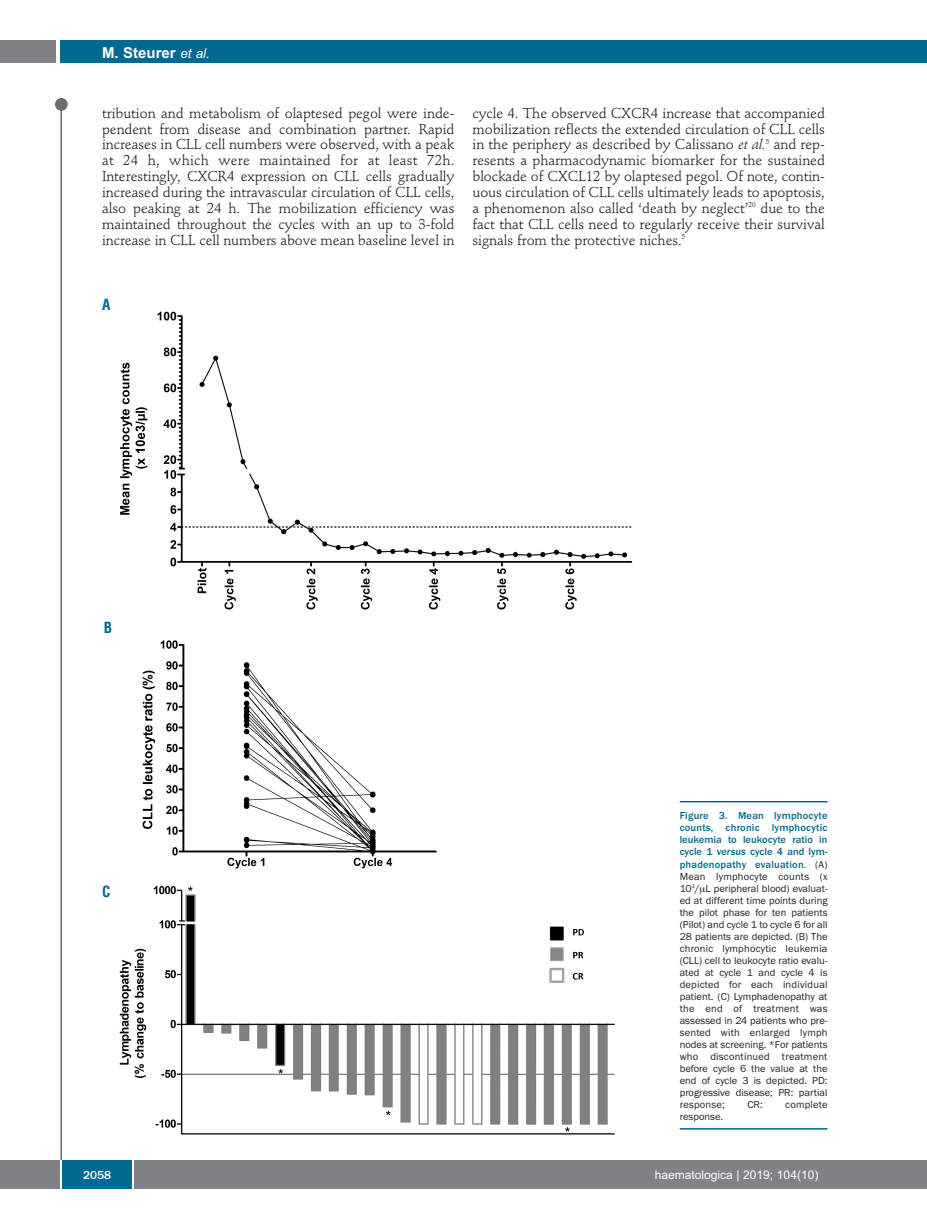
<style>
.page{position:relative;width:927px;height:1225px;background:#fff}
.page>*{position:absolute;margin:0;border:0;box-sizing:border-box;transform-origin:0 0}
.t1{font:700 15px "Arial";color:#fff}
.t2{font:700 condensed 15px "Helvetica";color:#006991}
.t3{font:14.25px/15.9px "Stempel Schneidler";letter-spacing:-.005em;color:#231f20;text-align:justify}
.t4{font:12px "Arial";color:#fff}
.t5{font:500 12px "Franklin Gothic";color:#fff}
.t6{font:10.5px/12px "Franklin Gothic";color:#231f20;text-align:justify}
.t7{font:10.5px "Franklin Gothic";letter-spacing:.02em;color:#231f20}
.s1{font-weight:400;font-style:italic;font-size:13.5px}
.s2{font-style:italic}
.s3{font-weight:500;color:#006991}
.s4{font-weight:500;font-style:italic;color:#006991}
</style>
<div class="page">
<div style="left:911px;top:40px;width:16px;height:22px;background:#006991"></div>
<div style="left:910px;top:1160px;width:17px;height:28px;background:#808285"></div>
<div style="left:55px;top:98px;width:13px;height:13px;background:#6c6d70;border-radius:50%"></div>
<hr style="left:60px;top:101px;width:2px;height:1061px;background:#6c6d70">
<div style="left:60px;top:40px;width:852px;height:22px;background:#006991"></div>
<div style="left:0;top:40px;width:56px;height:22px;background:#808285"></div>
<div style="left:0;top:1160px;width:911px;height:28px;background:#808285"></div>
<div style="left:62px;top:1160px;width:71px;height:28px;background:#006991"></div>
<hr style="left:60px;top:1160px;width:2px;height:28px;background:#fff">
<svg style="left:133px;top:1160px;width:1px;height:28px"></svg>
<img style="left:119px;top:311px;width:514px;height:824px">
<hr style="left:680px;top:801px;width:147px;height:1px;background:#006991">
<hr style="left:680px;top:1128px;width:147px;height:1px;background:#006991">
<p class="t1" style="left:102px;top:44px;width:109px">M. Steurer <span class="s1">et al.</span></p>
<p class="t3" style="left:102px;top:106px;width:354px">tribution and metabolism of olaptesed pegol were inde&shy;pendent from disease and combination partner. Rapid increases in CLL cell numbers were observed, with a peak at 24 h, which were maintained for at least 72h.<br>Interestingly, CXCR4 expression on CLL cells gradually increased during the intravascular circulation of CLL cells, also peaking at 24 h. The mobilization efficiency was maintained throughout the cycles with an up to 3-fold increase in CLL cell numbers above mean baseline level in</p>
<p class="t3" style="left:472px;top:106px;width:354px">cycle 4. The observed CXCR4 increase that accompanied mobilization reflects the extended circulation of CLL cells in the periphery as described by Calissano <span class="s2">et al.</span><sup>5</sup> and rep&shy;resents a pharmacodynamic biomarker for the sustained blockade of CXCL12 by olaptesed pegol. Of note, contin&shy;uous circulation of CLL cells ultimately leads to apoptosis, a phenomenon also called ‘death by neglect’<sup>20</sup> due to the fact that CLL cells need to regularly receive their survival signals from the protective niches.<sup>5</sup></p>
<p class="t2" style="left:102px;top:296px;width:10px">A</p>
<p class="t2" style="left:104px;top:619px;width:10px">B</p>
<p class="t2" style="left:102px;top:883px;width:10px">C</p>
<p class="t6" style="left:680px;top:810px;width:149px"><span class="s3">Figure 3. Mean lymphocyte counts, chronic lymphocytic leukemia to leukocyte ratio in cycle 1</span> <span class="s4">versus</span> <span class="s3">cycle 4 and lym&shy;phadenopathy evaluation.</span> (A)<br>Mean lymphocyte counts (x 10<sup>3</sup>/ L peripheral blood) evaluat&shy;ed at different time points during the pilot phase for ten patients (Pilot) and cycle 1 to cycle 6 for all 28 patients are depicted. (B) The chronic lymphocytic leukemia (CLL) cell to leukocyte ratio evalu&shy;ated at cycle 1 and cycle 4 is depicted for each individual patient. (C) Lymphadenopathy at the end of treatment was assessed in 24 patients who pre&shy;sented with enlarged lymph nodes at screening. *For patients who discontinued treatment before cycle 6 the value at the end of cycle 3 is depicted. PD: progressive disease; PR: partial response;</p>
<p class="t6" style="left:747px;top:1098px;width:17px">CR:</p>
<p class="t7" style="left:785px;top:1097px;width:44px">complete</p>
<p class="t6" style="left:680px;top:1110px;width:45px">response.</p>
<p class="t5" style="left:83px;top:1167px;width:30px">2058</p>
<p class="t4" style="left:655px;top:1167px;width:165px">haematologica | 2019; 104(10)</p>
</div>
